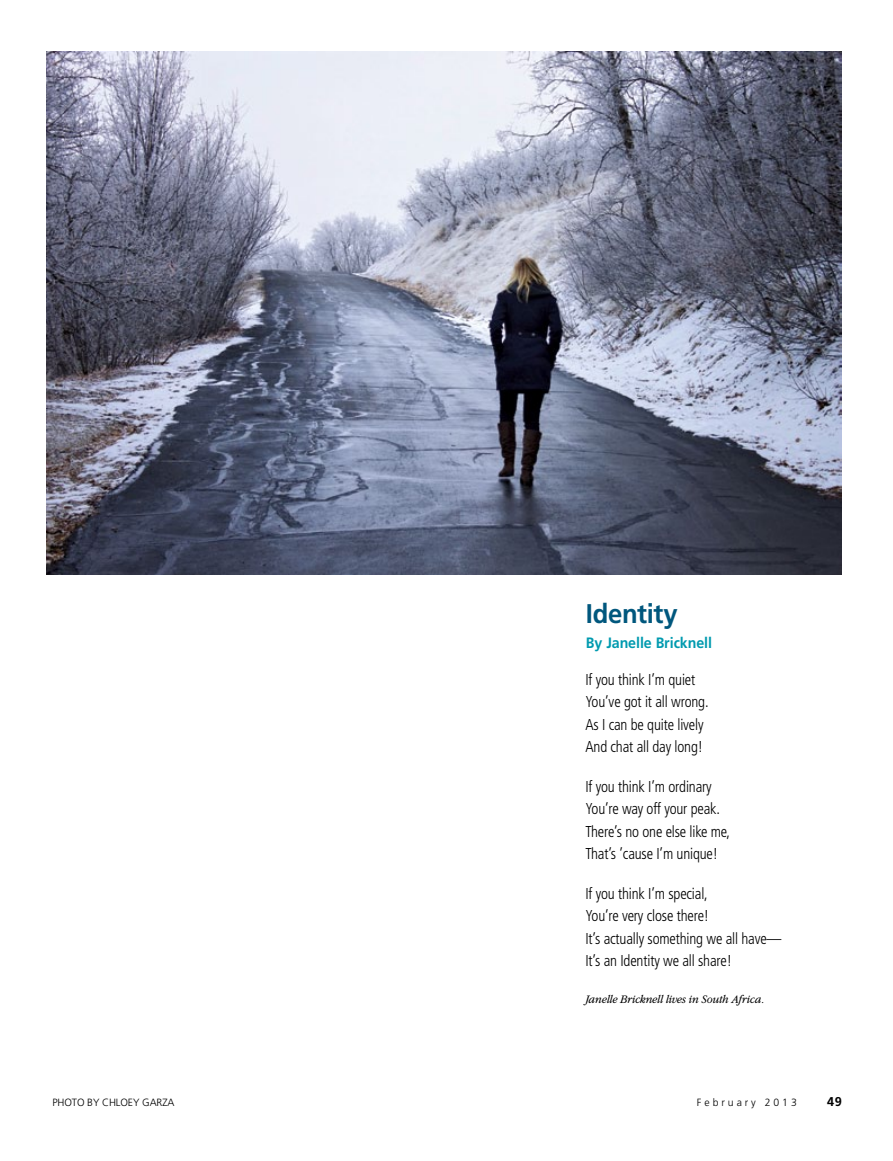
<style>
.page{position:relative;width:893px;height:1161px;background:#fff}
.page>*{position:absolute;margin:0;border:0;box-sizing:border-box;transform-origin:0 0}
.ARTCL_title{font:700 27px "Frutigerlds Lat";letter-spacing:-.015em;color:#00577d;scale:.95 1}
.POETRY_line_next{font:300 condensed 15.75px "Frutigerlds Lat";letter-spacing:-.01em;color:#000;scale:.95 1}
.POETRY_line_last{font:300 condensed 15.75px "Frutigerlds Lat";letter-spacing:-.01em;color:#000;scale:.95 1}
.POETRY_line_first{font:300 condensed 15.75px "Frutigerlds Lat";letter-spacing:-.01em;color:#000;scale:.95 1}
.ARTCL-BY_para_first{font:700 15px "Frutigerlds Lat";letter-spacing:-.005em;color:#009aaf;scale:.95 1}
.Folio_R{font:700 12.75px "Frutigerlds Lat";color:#000}
.ARTCL-EVT_para{font:italic 300 12px "Garamondlds Lat Plus";letter-spacing:-.01em;color:#000;scale:.95 1}
.FIGimg-CRDT_para{font:300 10.5px "Frutigerlds Lat";letter-spacing:-.01em;color:#000}
.Folio_R-2{font:300 10.5px "Frutigerlds Lat";letter-spacing:.28em;color:#000}
</style>
<div class="page">
<img style="left:47px;top:51px;width:795px;height:524px">
<p class="ARTCL_title" style="left:586px;top:593px;width:98px">Identity</p>
<p class="ARTCL-BY_para_first" style="left:586px;top:631px;width:134px">By Janelle Bricknell</p>
<p class="POETRY_line_first" style="left:585px;top:667px;width:117px">If you think I’m quiet</p>
<p class="POETRY_line_next" style="left:585px;top:690px;width:131px">You’ve got it all wrong.</p>
<p class="POETRY_line_next" style="left:585px;top:712px;width:126px">As I can be quite lively</p>
<p class="POETRY_line_last" style="left:585px;top:735px;width:125px">And chat all day long!</p>
<p class="POETRY_line_first" style="left:585px;top:774px;width:134px">If you think I’m ordinary</p>
<p class="POETRY_line_next" style="left:585px;top:797px;width:143px">You’re way off your peak.</p>
<p class="POETRY_line_next" style="left:585px;top:819px;width:154px">There’s no one else like me,</p>
<p class="POETRY_line_last" style="left:585px;top:842px;width:141px">That’s ’cause I’m unique!</p>
<p class="POETRY_line_first" style="left:585px;top:881px;width:130px">If you think I’m special,</p>
<p class="POETRY_line_next" style="left:585px;top:904px;width:132px">You’re very close there!</p>
<p class="POETRY_line_next" style="left:585px;top:926px;width:208px">It’s actually something we all have—</p>
<p class="POETRY_line_last" style="left:585px;top:949px;width:156px">It’s an Identity we all share!</p>
<p class="ARTCL-EVT_para" style="left:585px;top:990px;width:190px">Janelle Bricknell lives in South Africa.</p>
<p class="FIGimg-CRDT_para" style="left:52px;top:1095px;width:124px">PHOTO BY CHLOEY GARZA</p>
<p class="Folio_R-2" style="left:697px;top:1094px;width:102px">February 2013</p>
<p class="Folio_R" style="left:827px;top:1091px;width:16px">49</p>
</div>
